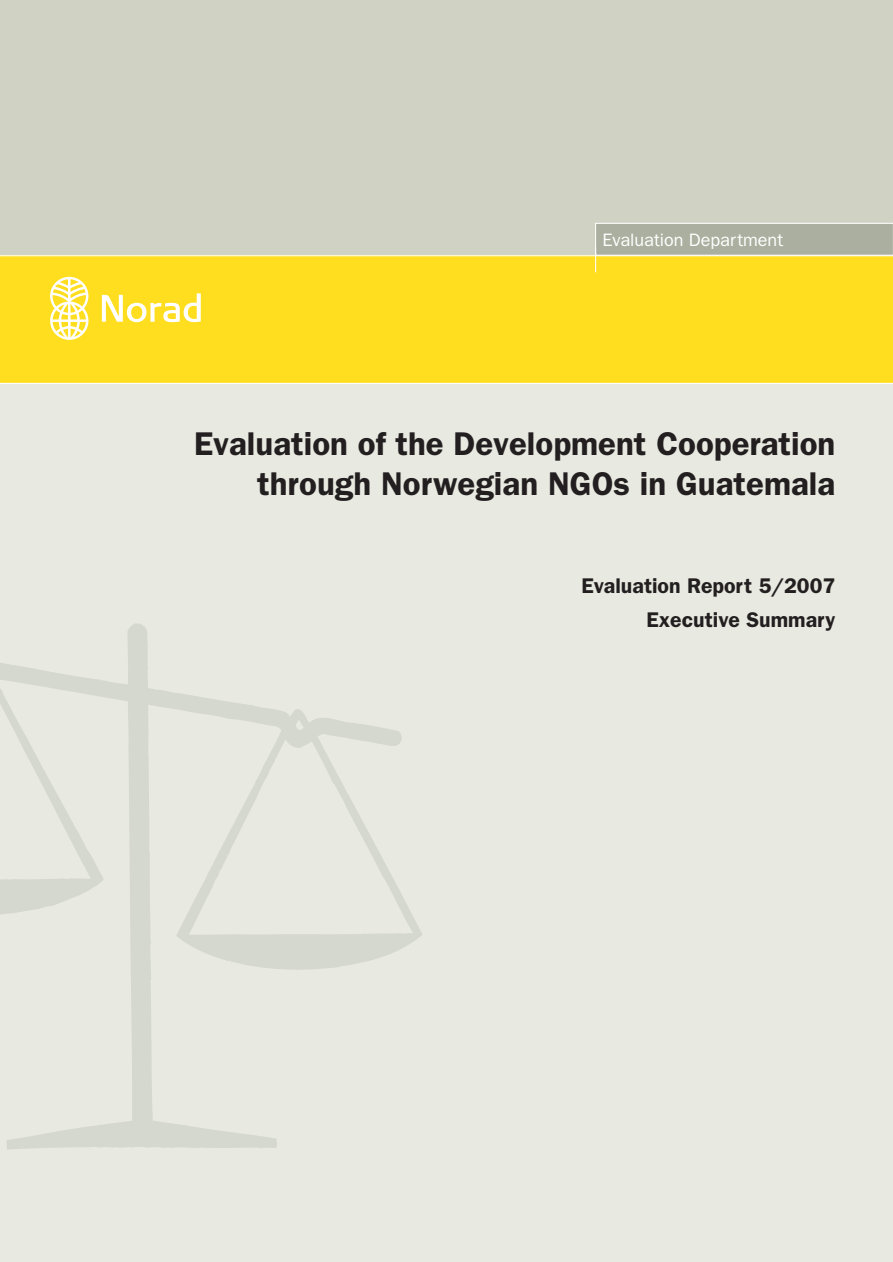
<style>
.page{position:relative;width:893px;height:1262px;background:#fff}
.page>*{position:absolute;margin:0;border:0;box-sizing:border-box;transform-origin:0 0}
.t1{font:600 33px/39.6px "Franklin Gothic";color:#231f20;text-align:right}
.t2{font:600 21.3px/34px "Franklin Gothic";color:#231f20;text-align:right}
.t3{font:18px "Franklin Gothic";color:#fff}
</style>
<div class="page">
<div style="left:0;top:0;width:892px;height:1262px;background:#e8e9e0"></div>
<div style="left:0;top:0;width:892px;height:255px;background:#d0d2c3"></div>
<div style="left:0;top:255px;width:892px;height:128px;background:#ffdd1f"></div>
<hr style="left:0;top:255px;width:892px;height:1px;background:#fff">
<hr style="left:0;top:383px;width:892px;height:1px;background:#fff">
<svg style="left:102px;top:293px;width:99px;height:29px"></svg>
<svg style="left:50px;top:277px;width:38px;height:63px"></svg>
<svg style="left:595px;top:223px;width:297px;height:49px"></svg>
<p class="t3" style="left:602px;top:229px;width:182px">Evaluation Department</p>
<p class="t1" style="left:194px;top:423px;width:642px">Evaluation of the Development Cooperation through Norwegian NGOs in Guatemala</p>
<p class="t2" style="left:581px;top:568px;width:255px">Evaluation Report 5/2007<br>Executive Summary</p>
</div>
